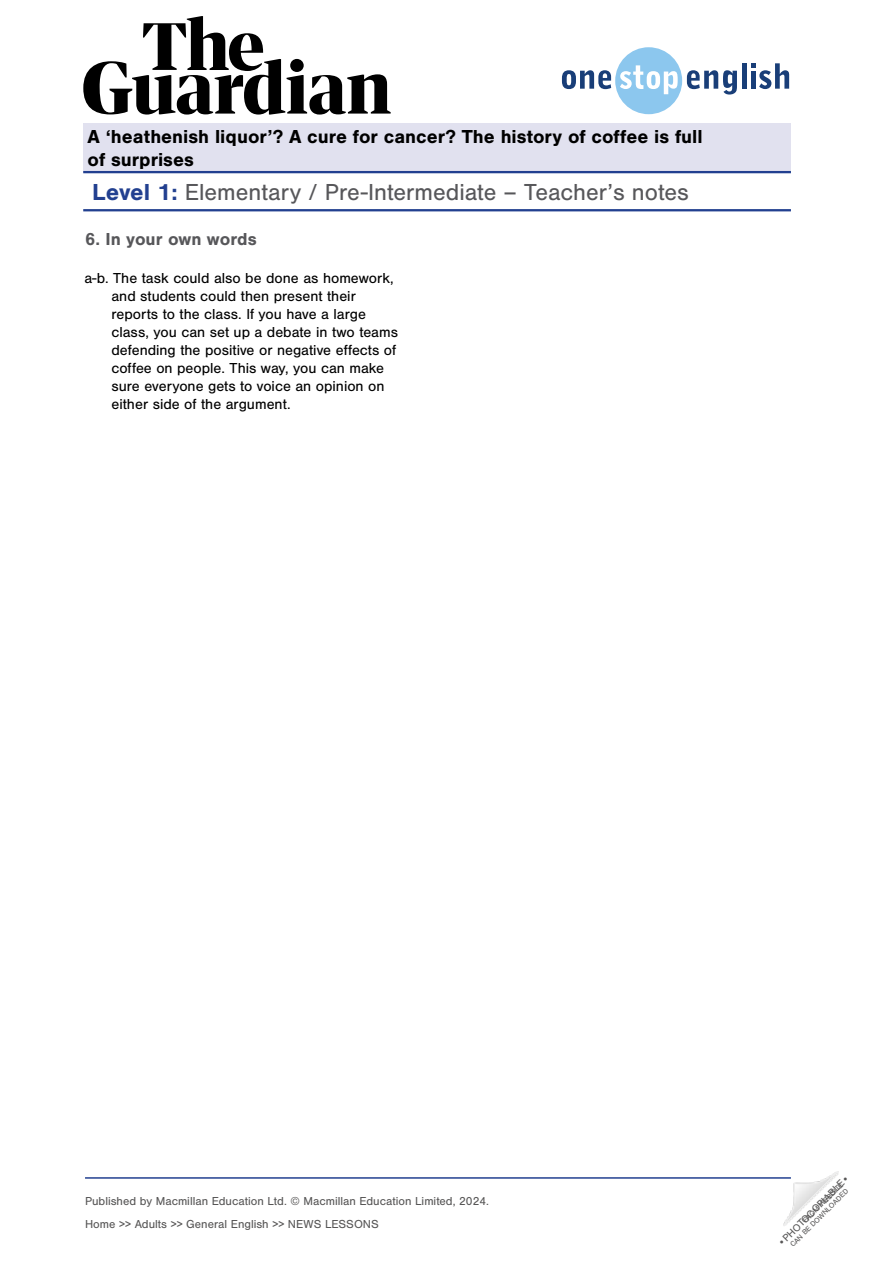
<style>
.page{position:relative;width:893px;height:1263px;background:#fff}
.page>*{position:absolute;margin:0;border:0;box-sizing:border-box;transform-origin:0 0}
.t1{font:24px "Nimbus San";color:#57575a}
.t2{font:700 19.5px/23.4px "Nimbus San";color:#000}
.t3{font:700 18px "Nimbus San";color:#57575a}
.t4{font:15px/18px "Nimbus San";color:#000}
.t5{font:12px/23.1px "Nimbus San";color:#575656}
.t6{font:10.5px "Nimbus San";color:#575656}
.t7{font:7.5px/7.9px "Nimbus San";color:#575656;text-align:right}
.s1{font-weight:700;color:#224090}
</style>
<div class="page">
<hr style="left:85px;top:1177px;width:706px;height:2px;background:#224090">
<svg style="left:783px;top:1171px;width:55px;height:55px"></svg>
<hr style="left:83px;top:209px;width:708px;height:2px;background:#224090">
<svg style="left:83px;top:16px;width:308px;height:99px"></svg>
<svg style="left:562px;top:47px;width:175px;height:67px"></svg>
<hr style="left:742px;top:63px;width:4px;height:26px;background:#193e78">
<svg style="left:751px;top:63px;width:38px;height:26px"></svg>
<div style="left:83px;top:124px;width:708px;height:49px;background:#e1e1ef"></div>
<hr style="left:83px;top:171px;width:708px;height:2px;background:#224090">
<h2 class="t2" style="left:88px;top:125px;width:617px">A ‘heathenish liquor’? A cure for cancer? The history of coffee is full of surprises</h2>
<h1 class="t1" style="left:92px;top:179px;width:598px"><span class="s1">Level 1:</span> Elementary / Pre-Intermediate – Teacher’s notes</h1>
<p class="t3" style="left:85px;top:229px;width:173px">6. In your own words</p>
<p class="t4" style="left:111px;top:270px;width:288px;text-indent:-27px">a-b. The task could also be done as homework, and students could then present their reports to the class. If you have a large class, you can set up a debate in two teams defending the positive or negative effects of coffee on people. This way, you can make sure everyone gets to voice an opinion on either side of the argument.</p>
<p class="t5" style="left:85px;top:1189px;width:405px">Published by Macmillan Education Ltd. © Macmillan Education Limited, 2024.<br>Home &gt;&gt; Adults &gt;&gt; General English &gt;&gt; NEWS LESSONS</p>
<p class="t6" style="left:775px;top:1240px;width:98px;rotate:-45deg">• PHOTOCOPIABLE•</p>
<p class="t7" style="left:783px;top:1237px;width:81px;rotate:-45deg">FROM WEBSITE<br>CAN BE DOWNLOADED</p>
</div>
